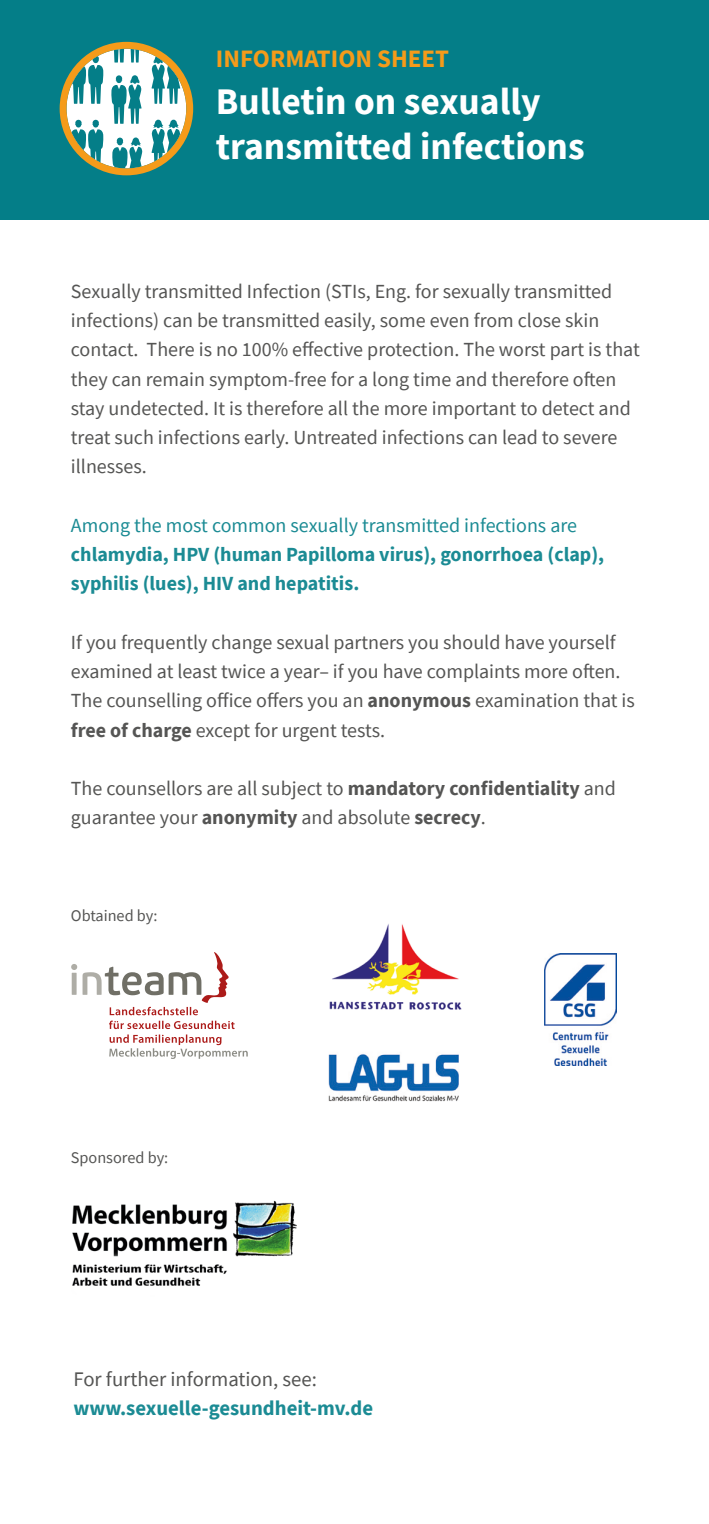
<style>
.page{position:relative;width:709px;height:1524px;background:#fff}
.page>*{position:absolute;margin:0;border:0;box-sizing:border-box;transform-origin:0 0}
.t1{font:700 37.5px/45px "Source Sans Pro";color:#fff}
.t2{font:700 25px "Source Sans Pro";color:#f59b1a}
.t3{font:700 20.75px "Source Sans Pro";color:#1b8b94}
.t4{font:20.75px "Source Sans Pro";color:#555554}
.t5{font:20px/29.2px "Source Sans Pro";color:#555554}
.t6{font:700 20px/29.2px "Source Sans Pro";color:#1b8b94}
.t7{font:20px "Source Sans Pro";color:#1b8b94}
.t8{font:16.25px "Source Sans Pro";color:#555554}
.s1{font-weight:700}
</style>
<div class="page">
<div style="left:0;top:0;width:709px;height:219px;background:#047e88"></div>
<div style="left:67px;top:49px;width:119px;height:119px;background:#fff;border-radius:60px"></div>
<svg style="left:111px;top:75px;width:30px;height:49px"></svg>
<svg style="left:111px;top:50px;width:30px;height:13px"></svg>
<svg style="left:112px;top:137px;width:30px;height:30px"></svg>
<svg style="left:152px;top:120px;width:28px;height:48px"></svg>
<svg style="left:152px;top:55px;width:28px;height:49px"></svg>
<svg style="left:71px;top:120px;width:32px;height:48px"></svg>
<svg style="left:71px;top:55px;width:32px;height:49px"></svg>
<div style="left:60px;top:42px;width:133px;height:133px;border:7px solid #f59b1a;border-radius:50%"></div>
<svg style="left:71px;top:952px;width:177px;height:107px"></svg>
<img style="left:328px;top:1054px;width:131px;height:48px">
<img style="left:329px;top:924px;width:133px;height:86px">
<img style="left:72px;top:1200px;width:224px;height:86px">
<img style="left:544px;top:954px;width:72px;height:112px">
<p class="t2" style="left:216px;top:41px;width:235px">INFORMATION SHEET</p>
<h1 class="t1" style="left:216px;top:78px;width:370px">Bulletin on sexually transmitted infections</h1>
<p class="t5" style="left:71px;top:276px;width:570px">Sexually transmitted Infection (STIs, Eng. for sexually transmitted infections) can be transmitted easily, some even from close skin contact. There is no 100% effective protection. The worst part is that they can remain symptom-free for a long time and therefore often stay undetected. It is therefore all the more important to detect and treat such infections early. Untreated infections can lead to severe illnesses.</p>
<p class="t7" style="left:71px;top:512px;width:507px">Among the most common sexually transmitted infections are</p>
<p class="t6" style="left:71px;top:539px;width:535px">chlamydia, HPV (human Papilloma virus), gonorrhoea (clap), syphilis (lues), HIV and hepatitis.</p>
<p class="t5" style="left:71px;top:627px;width:565px">If you frequently change sexual partners you should have yourself examined at least twice a year– if you have complaints more often.<br>The counselling office offers you an <span class="s1">anonymous</span> examination that is <span class="s1">free of charge</span> except for urgent tests.</p>
<p class="t5" style="left:71px;top:773px;width:546px">The counsellors are all subject to <span class="s1">mandatory confidentiality</span> and guarantee your <span class="s1">anonymity</span> and absolute <span class="s1">secrecy</span>.</p>
<p class="t8" style="left:71px;top:905px;width:88px">Obtained by:</p>
<p class="t8" style="left:71px;top:1147px;width:99px">Sponsored by:</p>
<p class="t4" style="left:73px;top:1365px;width:245px">For further information, see:</p>
<p class="t3" style="left:73px;top:1394px;width:301px">www.sexuelle-gesundheit-mv.de</p>
</div>
